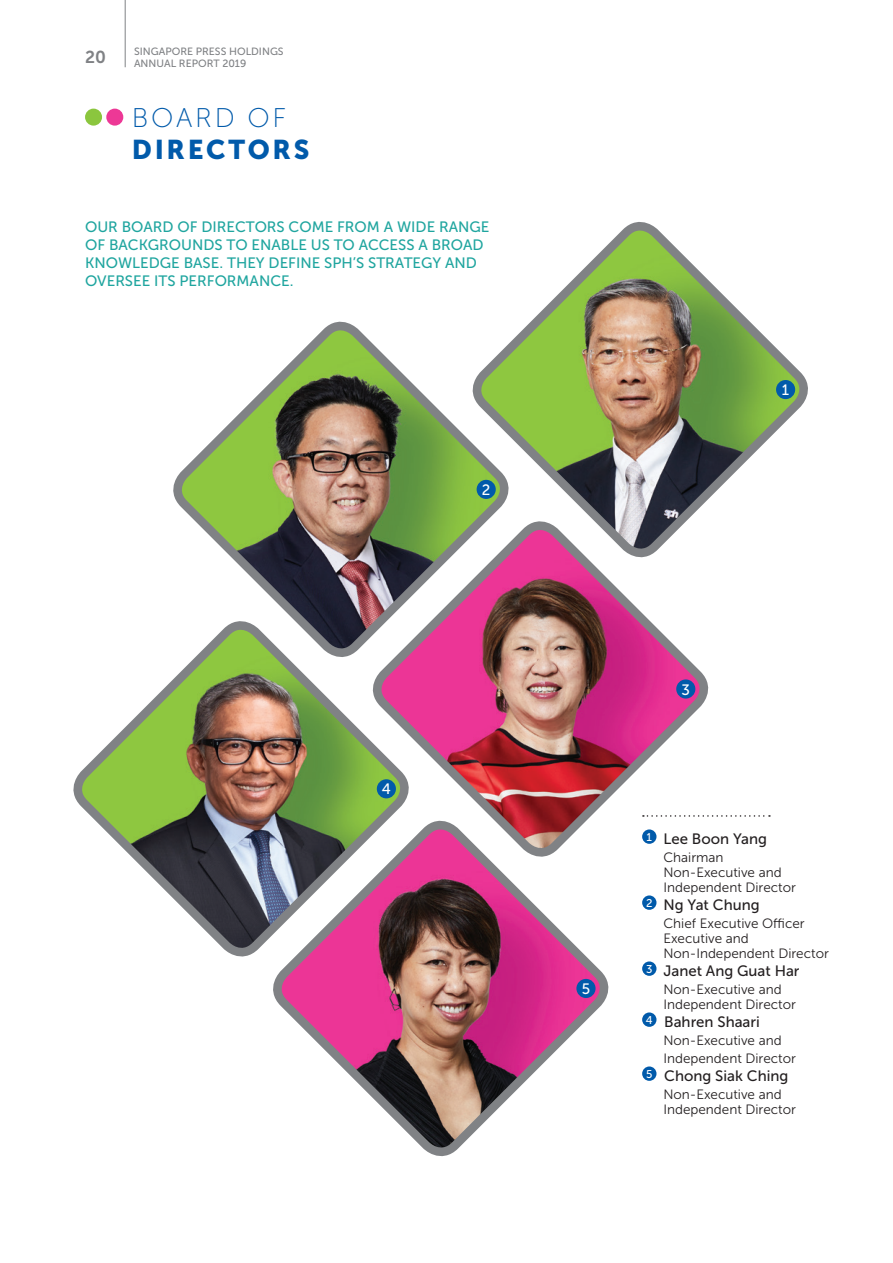
<style>
.page{position:relative;width:893px;height:1263px;background:#fff}
.page>*{position:absolute;margin:0;border:0;box-sizing:border-box;transform-origin:0 0}
.t1{font:27px "Museo Sans 900";letter-spacing:.1em;color:#015aaa}
.t2{font:27px "Museo Sans 100";letter-spacing:.1em;color:#015aaa}
.t3{font:17.25px "Museo Sans 700";color:#808285}
.t4{font:15px/18px "Museo Sans 500";color:#1fa59f}
.t5{font:15px "Museo Sans 500";color:#231f20}
.t6{font:15px "Museo Sans 500";color:#fff}
.t7{font:13.5px/15px "Museo Sans 300";color:#231f20}
.t8{font:10.5px "Museo Sans 500";color:#808285}
</style>
<div class="page">
<div style="left:85px;top:109px;width:17px;height:17px;background:#8bc63e;border-radius:50%"></div>
<div style="left:106px;top:109px;width:17px;height:17px;background:#ed3896;border-radius:50%"></div>
<svg style="left:173px;top:321px;width:296px;height:296px"></svg>
<svg style="left:73px;top:617px;width:296px;height:340px"></svg>
<svg style="left:269px;top:817px;width:340px;height:340px"></svg>
<svg style="left:369px;top:518px;width:340px;height:348px"></svg>
<svg style="left:469px;top:222px;width:339px;height:345px"></svg>
<div style="left:642px;top:829px;width:14px;height:15px;background:#015aaa;border-radius:50%"></div>
<div style="left:642px;top:895px;width:14px;height:15px;background:#015aaa;border-radius:50%"></div>
<div style="left:642px;top:961px;width:14px;height:15px;background:#015aaa;border-radius:50%"></div>
<div style="left:642px;top:1012px;width:14px;height:15px;background:#015aaa;border-radius:50%"></div>
<div style="left:642px;top:1066px;width:14px;height:15px;background:#015aaa;border-radius:50%"></div>
<svg style="left:643px;top:815px;width:127px;height:2px"></svg>
<div style="left:776px;top:380px;width:19px;height:19px;background:#015aaa;border-radius:50%"></div>
<div style="left:477px;top:480px;width:19px;height:19px;background:#015aaa;border-radius:50%"></div>
<div style="left:676px;top:679px;width:19px;height:19px;background:#015aaa;border-radius:50%"></div>
<div style="left:377px;top:779px;width:19px;height:19px;background:#015aaa;border-radius:50%"></div>
<div style="left:576px;top:979px;width:20px;height:19px;background:#015aaa;border-radius:50%"></div>
<hr style="left:125px;top:0;width:1px;height:67px;background:#808285">
<p class="t8" style="left:134px;top:45px;width:151px">SINGAPORE PRESS HOLDINGS</p>
<p class="t3" style="left:85px;top:48px;width:22px">20</p>
<p class="t8" style="left:134px;top:58px;width:114px">ANNUAL REPORT 2019</p>
<h1 class="t2" style="left:132px;top:103px;width:156px">BOARD OF</h1>
<h1 class="t1" style="left:132px;top:134px;width:179px">DIRECTORS</h1>
<p class="t4" style="left:85px;top:218px;width:406px">OUR BOARD OF DIRECTORS COME FROM A WIDE RANGE OF BACKGROUNDS TO ENABLE US TO ACCESS A BROAD KNOWLEDGE BASE. THEY DEFINE SPH’S STRATEGY AND OVERSEE ITS PERFORMANCE.</p>
<p class="t6" style="left:482px;top:482px;width:10px">2</p>
<p class="t6" style="left:382px;top:781px;width:11px">4</p>
<p class="t6" style="left:782px;top:382px;width:9px">1</p>
<p class="t6" style="left:582px;top:981px;width:10px">5</p>
<p class="t6" style="left:681px;top:681px;width:10px">3</p>
<p class="t5" style="left:647px;top:830px;width:122px"><sup>1</sup> Lee Boon Yang</p>
<p class="t7" style="left:663px;top:850px;width:134px">Chairman<br>Non-Executive and<br>Independent Director</p>
<p class="t5" style="left:646px;top:896px;width:115px"><sup>2</sup> Ng Yat Chung</p>
<p class="t7" style="left:663px;top:916px;width:167px">Chief Executive Officer<br>Executive and<br>Non-Independent Director</p>
<p class="t5" style="left:646px;top:962px;width:155px"><sup>3</sup> Janet Ang Guat Har</p>
<p class="t7" style="left:663px;top:982px;width:134px">Non-Executive and<br>Independent Director</p>
<p class="t5" style="left:646px;top:1013px;width:116px"><sup>4</sup> Bahren Shaari</p>
<p class="t7" style="left:663px;top:1031px;width:134px;line-height:18px">Non-Executive and<br>Independent Director</p>
<p class="t5" style="left:646px;top:1067px;width:144px"><sup>5</sup> Chong Siak Ching</p>
<p class="t7" style="left:663px;top:1087px;width:134px">Non-Executive and<br>Independent Director</p>
</div>
